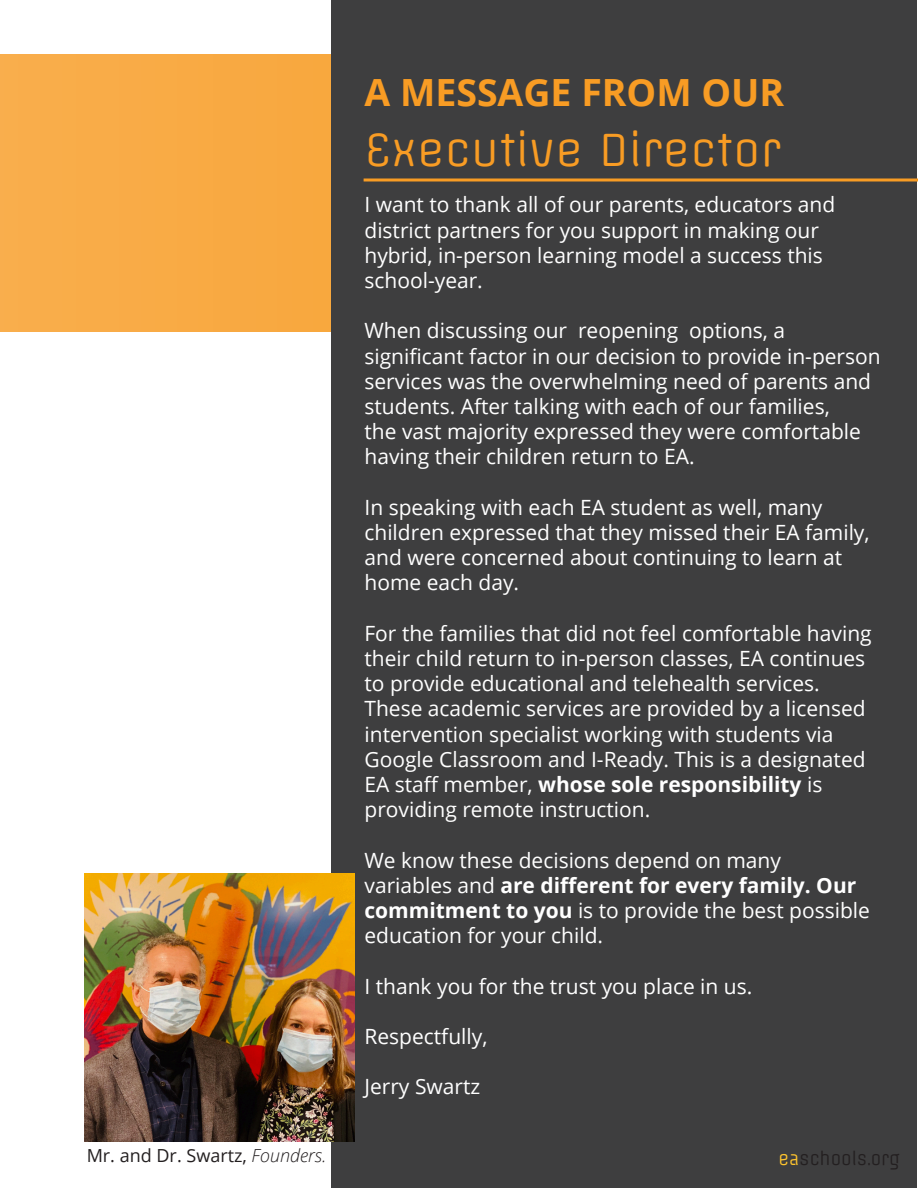
<style>
.page{position:relative;width:918px;height:1188px;background:#fff}
.page>*{position:absolute;margin:0;border:0;box-sizing:border-box;transform-origin:0 0}
.t1{font:43.5px "Offside";color:#f89c24}
.t2{font:700 37.5px "Open Sans";color:#f89c24}
.t3{font:21px/25.2px "Open Sans";color:#fff}
.t4{font:18px "Offside";color:#231f20;scale:.93 1}
.t5{font:18px "Open Sans";color:#231f20}
.s1{font-weight:700}
.s2{font-weight:300;font-style:italic}
.s3{color:#fec42e}
</style>
<div class="page">
<div style="left:0;top:55px;width:917px;height:277px;background:#f9ab45"></div>
<div style="left:331px;top:1px;width:586px;height:1187px;background:#3e3e3f"></div>
<svg style="left:364px;top:178px;width:554px;height:4px;fill:#f89c2a"></svg>
<img style="left:85px;top:873px;width:270px;height:268px">
<p class="t2" style="left:364px;top:66px;width:421px">A MESSAGE FROM OUR</p>
<p class="t1" style="left:364px;top:122px;width:418px">Executive Director</p>
<p class="t3" style="left:364px;top:192px;width:472px">I want to thank all of our parents, educators and district partners for you support in making our hybrid, in-person learning model a success this school-year.</p>
<p class="t3" style="left:364px;top:318px;width:518px">When discussing our reopening options, a significant factor in our decision to provide in-person services was the overwhelming need of parents and students. After talking with each of our families,<br>the vast majority expressed they were comfortable having their children return to EA.</p>
<p class="t3" style="left:364px;top:494px;width:507px">In speaking with each EA student as well, many children expressed that they missed their EA family, and were concerned about continuing to learn at home each day.</p>
<p class="t3" style="left:364px;top:620px;width:509px">For the families that did not feel comfortable having their child return to in-person classes, EA continues to provide educational and telehealth services.<br>These academic services are provided by a licensed intervention specialist working with students via Google Classroom and I-Ready. This is a designated EA staff member, <span class="s1">whose sole responsibility</span> is providing remote instruction.</p>
<p class="t3" style="left:364px;top:847px;width:507px">We know these decisions depend on many variables and <span class="s1">are different for every family. Our commitment to you</span> is to provide the best possible education for your child.</p>
<p class="t3" style="left:364px;top:973px;width:389px">I thank you for the trust you place in us.</p>
<p class="t3" style="left:364px;top:1023px;width:125px">Respectfully,</p>
<p class="t3" style="left:364px;top:1074px;width:117px">Jerry Swartz</p>
<p class="t5" style="left:87px;top:1144px;width:241px">Mr. and Dr. Swartz, <span class="s2">Founders.</span></p>
<p class="t4" style="left:778px;top:1147px;width:132px"><span class="s3">ea</span>schools.org</p>
<p class="t4" style="left:778px;top:1151px;width:132px"><span class="s3">ea</span>schools.org</p>
</div>
